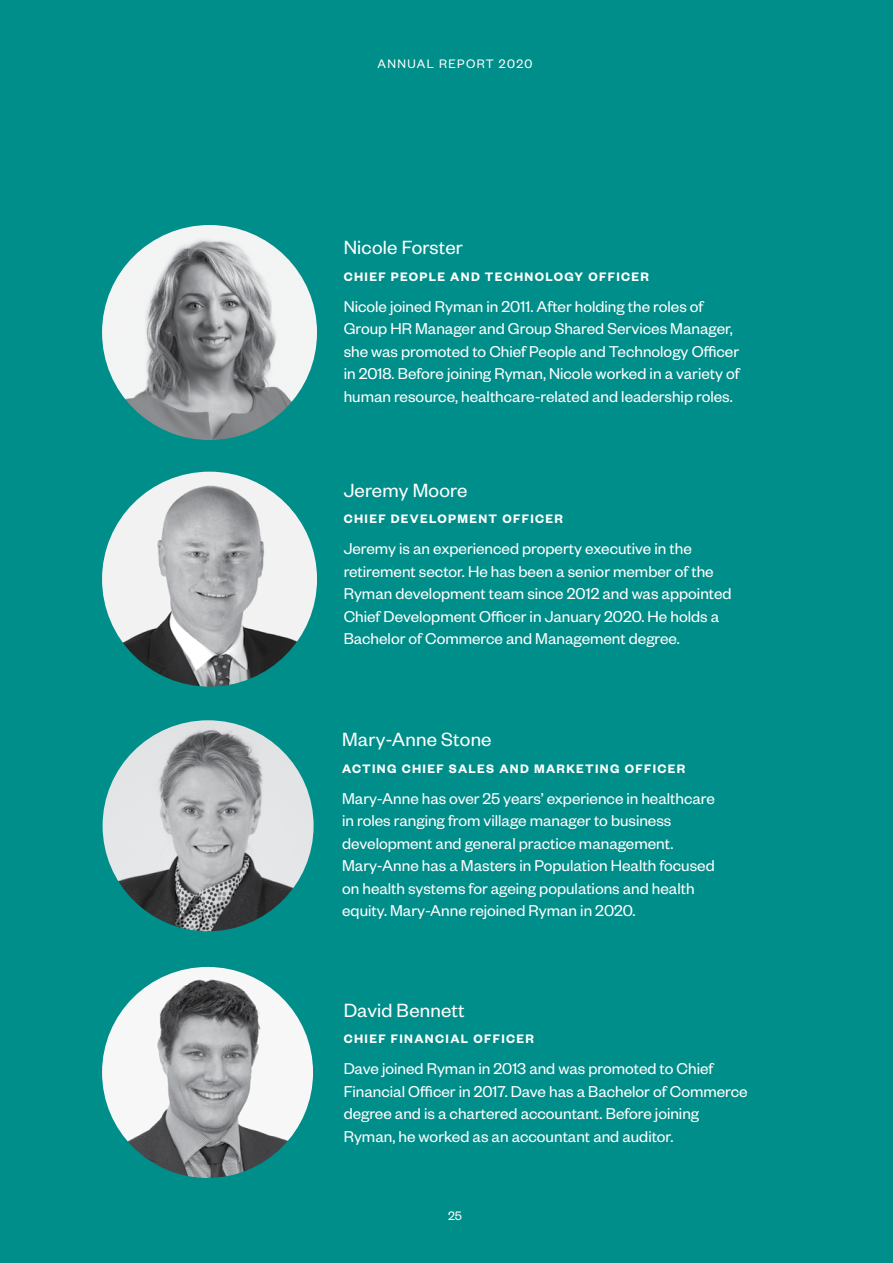
<style>
.page{position:relative;width:893px;height:1263px;background:#008e8a}
.page>*{position:absolute;margin:0;border:0;box-sizing:border-box;transform-origin:0 0}
._2020_H1_White{font:21px "Founders Grotesk";letter-spacing:.01em;color:#fff}
._2020_Body_Copy_-_Wh{font:17.25px/22.5px "Founders Grotesk";color:#fff}
._2020_Small_Caps_-_W{font:600 13.5px "Founders Grotesk";letter-spacing:.1em;color:#fff}
.t1{font:13.5px "Founders Grotesk";letter-spacing:.1em;color:#fff}
</style>
<div class="page">
<img style="left:102px;top:472px;width:215px;height:215px;border-radius:107px">
<img style="left:103px;top:720px;width:211px;height:211px;border-radius:105px">
<img style="left:102px;top:225px;width:215px;height:215px;border-radius:107px">
<img style="left:102px;top:967px;width:211px;height:211px;border-radius:105px">
<p class="t1" style="left:377px;top:56px;width:157px">ANNUAL REPORT 2020</p>
<p class="_2020_H1_White" style="left:344px;top:235px;width:121px">Nicole Forster</p>
<p class="_2020_Small_Caps_-_W" style="left:344px;top:268px;width:307px">CHIEF PEOPLE AND TECHNOLOGY OFFICER</p>
<p class="_2020_Body_Copy_-_Wh" style="left:344px;top:294px;width:398px">Nicole joined Ryman in 2011. After holding the roles of Group HR Manager and Group Shared Services Manager, she was promoted to Chief People and Technology Officer in 2018. Before joining Ryman, Nicole worked in a variety of human resource, healthcare-related and leadership roles.</p>
<p class="_2020_H1_White" style="left:344px;top:477px;width:125px">Jeremy Moore</p>
<p class="_2020_Small_Caps_-_W" style="left:344px;top:510px;width:221px">CHIEF DEVELOPMENT OFFICER</p>
<p class="_2020_Body_Copy_-_Wh" style="left:344px;top:537px;width:389px">Jeremy is an experienced property executive in the retirement sector. He has been a senior member of the Ryman development team since 2012 and was appointed Chief Development Officer in January 2020. He holds a Bachelor of Commerce and Management degree.</p>
<p class="_2020_H1_White" style="left:342px;top:727px;width:151px">Mary-Anne Stone</p>
<p class="_2020_Small_Caps_-_W" style="left:342px;top:760px;width:345px">ACTING CHIEF SALES AND MARKETING OFFICER</p>
<p class="_2020_Body_Copy_-_Wh" style="left:342px;top:786px;width:374px">Mary-Anne has over 25 years’ experience in healthcare in roles ranging from village manager to business development and general practice management.<br>Mary-Anne has a Masters in Population Health focused on health systems for ageing populations and health equity. Mary-Anne rejoined Ryman in 2020.</p>
<p class="_2020_H1_White" style="left:344px;top:997px;width:122px">David Bennett</p>
<p class="_2020_Small_Caps_-_W" style="left:344px;top:1030px;width:192px">CHIEF FINANCIAL OFFICER</p>
<p class="_2020_Body_Copy_-_Wh" style="left:344px;top:1056px;width:405px">Dave joined Ryman in 2013 and was promoted to Chief Financial Officer in 2017. Dave has a Bachelor of Commerce degree and is a chartered accountant. Before joining Ryman, he worked as an accountant and auditor.</p>
<p class="t1" style="left:448px;top:1208px;width:15px">25</p>
</div>
